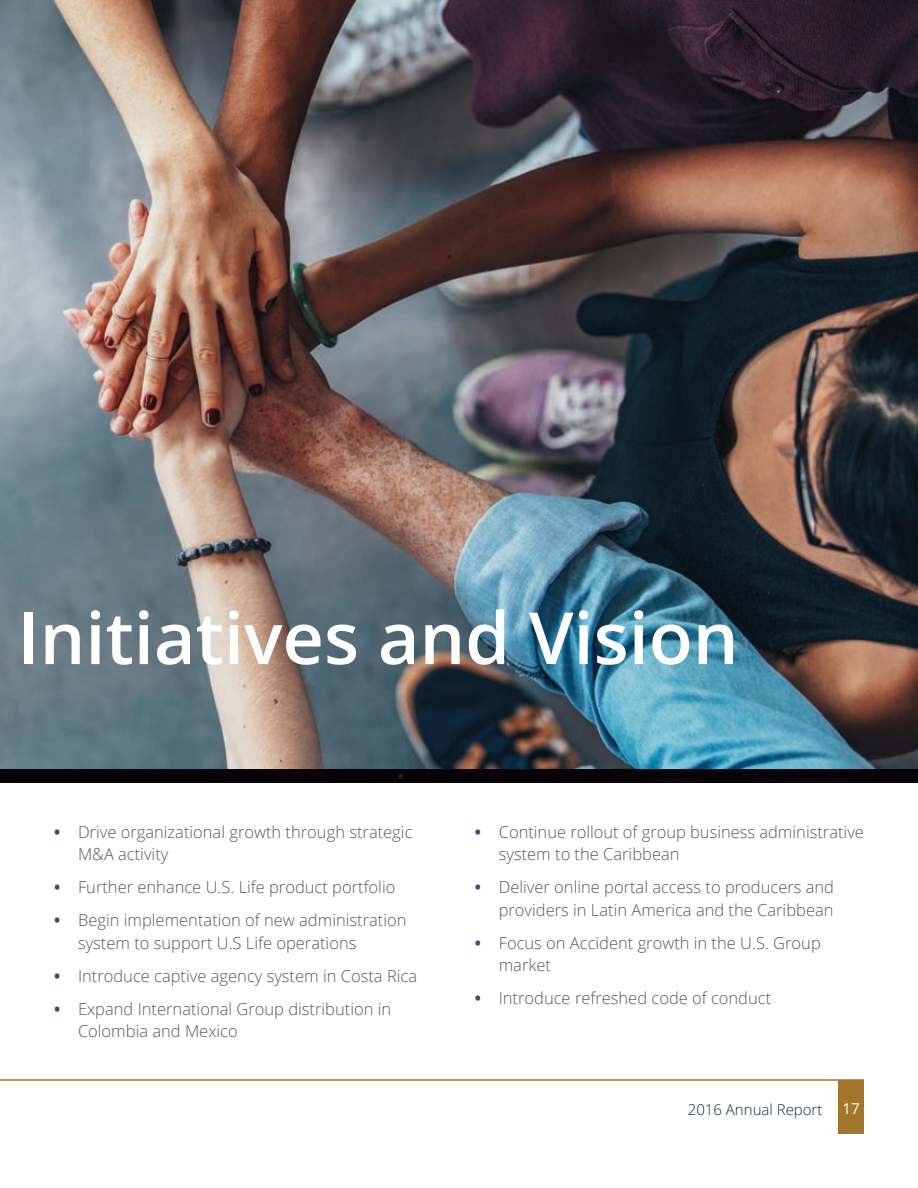
<style>
.page{position:relative;width:918px;height:1188px;background:#fff}
.page>*{position:absolute;margin:0;border:0;box-sizing:border-box;transform-origin:0 0}
.t1{font:600 72px "Open Sans";color:#fff}
.t2{font:18px "Minion Pro";color:#231f20}
.t3{font:300 16.5px/22.5px "Open Sans";color:#57585a}
.t4{font:300 15px "Open Sans";color:#082e4a}
.t5{font:15px "Open Sans";color:#fff}
.s1{font-weight:700;color:#444777}
</style>
<div class="page">
<div style="left:838px;top:1080px;width:26px;height:54px;background:#a2762b"></div>
<hr style="left:0;top:1079px;width:864px;height:2px;background:#a2762b">
<img style="left:0;top:0;width:918px;height:769px">
<div style="left:0;top:769px;width:918px;height:14px;background:#090208"></div>
<h1 class="t1" style="left:18px;top:589px;width:722px">Initiatives and Vision</h1>
<p class="t2" style="left:397px;top:762px;width:9px">•</p>
<p class="t3" style="left:78px;top:820px;width:336px;text-indent:-24px"><span class="s1">•</span> Drive organizational growth through strategic<br>M&amp;A activity</p>
<p class="t3" style="left:54px;top:875px;width:343px"><span class="s1">•</span> Further enhance U.S. Life product portfolio</p>
<p class="t3" style="left:78px;top:908px;width:330px;text-indent:-24px"><span class="s1">•</span> Begin implementation of new administration system to support U.S Life operations</p>
<p class="t3" style="left:54px;top:964px;width:365px"><span class="s1">•</span> Introduce captive agency system in Costa Rica</p>
<p class="t3" style="left:78px;top:997px;width:315px;text-indent:-24px"><span class="s1">•</span> Expand International Group distribution in<br>Colombia and Mexico</p>
<p class="t3" style="left:499px;top:820px;width:367px;text-indent:-24px"><span class="s1">•</span> Continue rollout of group business administrative system to the Caribbean</p>
<p class="t3" style="left:475px;top:875px;width:361px;text-align:right"><span class="s1">•</span> Deliver online portal access to producers and providers in Latin America and the Caribbean</p>
<p class="t3" style="left:499px;top:931px;width:324px;text-indent:-24px"><span class="s1">•</span> Focus on Accident growth in the U.S. Group market</p>
<p class="t3" style="left:475px;top:986px;width:298px"><span class="s1">•</span> Introduce refreshed code of conduct</p>
<p class="t4" style="left:688px;top:1099px;width:136px">2016 Annual Report</p>
<p class="t5" style="left:842px;top:1098px;width:19px">17</p>
</div>
